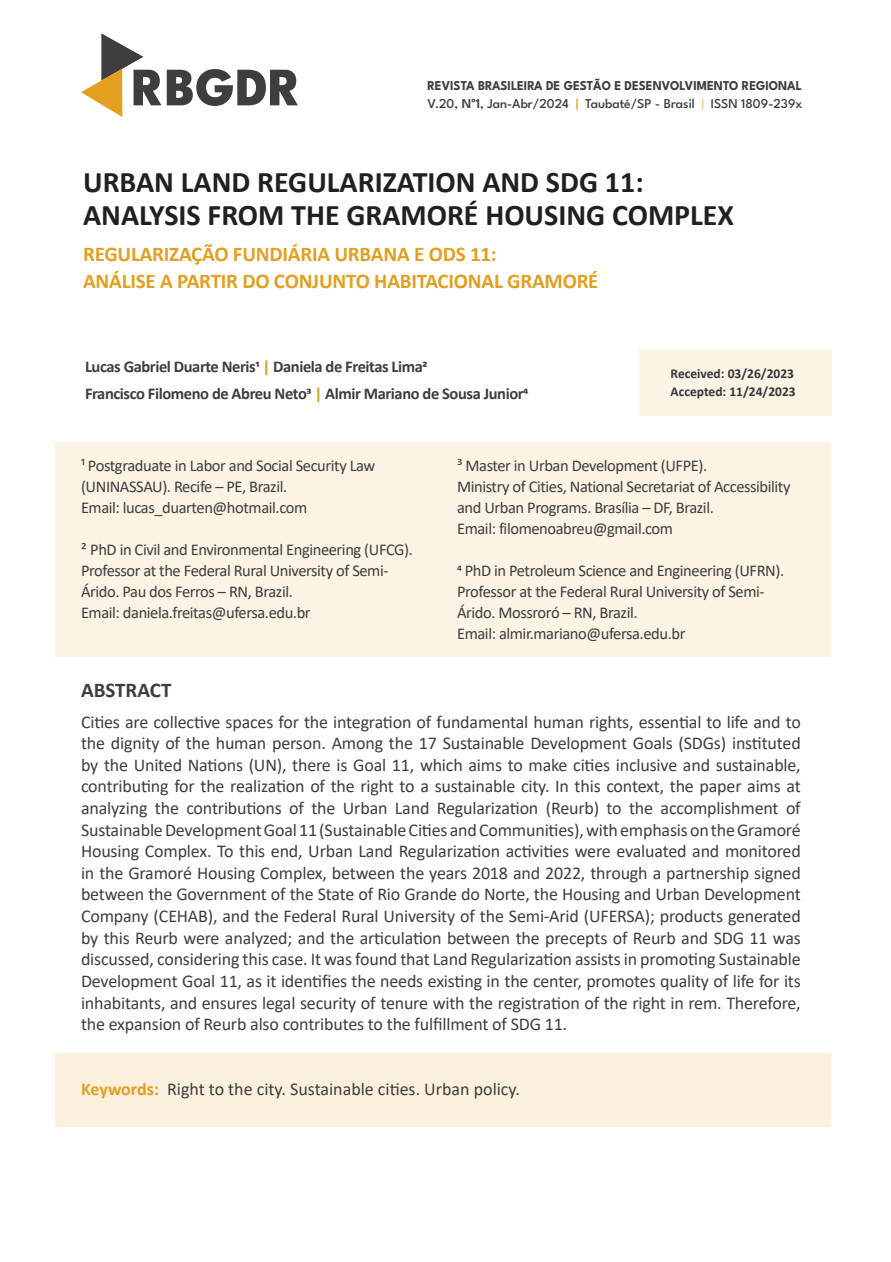
<style>
.page{position:relative;width:891px;height:1262px;background:#fff}
.page>*{position:absolute;margin:0;border:0;box-sizing:border-box;transform-origin:0 0}
.t1{font:800 54px "League Spartan";color:#3e3e3f}
.Titulo_Artigo{font:700 30px/33px "Calibri";color:#231f20}
.Titulo_Artigo-2{font:700 21px/27px "Calibri";letter-spacing:-.01em;color:#e39f20}
.Título_Abstract_e_Re{font:700 21px "Calibri";color:#3e3e3f}
.Resumo_e_Abstract{font:18px/21.6px "Calibri";letter-spacing:-.01em;color:#3e3e3f;text-align:justify}
.Palavra_Chave_-_Text{font:18px "Calibri";color:#3e3e3f}
.Instituições{font:16.5px/21px "Calibri";letter-spacing:-.025em;color:#3e3e3f}
.Autores{font:700 16.5px "Calibri";letter-spacing:-.025em;color:#3e3e3f}
.t2{font:500 13.5px "League Spartan";color:#3e3e3f}
.t3{font:700 13.5px "League Spartan";color:#3e3e3f;scale:.94 1}
.Data_de_Recebido_e_A{font:700 13.5px "Calibri";color:#333739}
.s1{font-weight:600}
.s2{font-family:"Calibri";font-weight:700}
.s3{color:#e39f20}
.s4{font-weight:300;color:#e39f20}
.s5{font-weight:700;color:#e39f20}
</style>
<div class="page">
<div style="left:55px;top:442px;width:776px;height:214px;background:#fbf3e4"></div>
<div style="left:55px;top:1053px;width:776px;height:73px;background:#faf0dd"></div>
<div style="left:639px;top:350px;width:192px;height:66px;background:#fbf3e4"></div>
<svg style="left:81px;top:33px;width:62px;height:84px"></svg>
<h1 class="t1" style="left:132px;top:48px;width:171px">RBGDR</h1>
<p class="t3" style="left:428px;top:76px;width:400px">REVISTA BRASILEIRA DE GESTÃO E DESENVOLVIMENTO REGIONAL</p>
<p class="t2" style="left:428px;top:94px;width:376px">V.20, <span class="s1">N</span><span class="s2">°</span><span class="s1">1</span>, Jan-Abr/2024 <span class="s3">|</span> Taubaté/SP - Brasil <span class="s4">|</span> ISSN 1809-239x</p>
<p class="Titulo_Artigo" style="left:83px;top:165px;width:652px">URBAN LAND REGULARIZATION AND SDG 11:<br>ANALYSIS FROM THE GRAMORÉ HOUSING COMPLEX</p>
<p class="Titulo_Artigo-2" style="left:83px;top:240px;width:517px">REGULARIZAÇÃO FUNDIÁRIA URBANA E ODS 11:<br>ANÁLISE A PARTIR DO CONJUNTO HABITACIONAL GRAMORÉ</p>
<p class="Autores" style="left:85px;top:355px;width:344px">Lucas Gabriel Duarte Neris1 <span class="s3">|</span> Daniela de Freitas Lima2</p>
<p class="Autores" style="left:85px;top:382px;width:445px">Francisco Filomeno de Abreu Neto3 <span class="s3">|</span> Almir Mariano de Sousa Junior4</p>
<p class="Data_de_Recebido_e_A" style="left:671px;top:364px;width:125px">Received: 03/26/2023</p>
<p class="Data_de_Recebido_e_A" style="left:671px;top:382px;width:127px">Accepted: 11/24/2023</p>
<p class="Instituições" style="left:81px;top:455px;width:296px">¹ Postgraduate in Labor and Social Security Law (UNINASSAU). Recife – PE, Brazil.</p>
<p class="Instituições" style="left:81px;top:497px;width:228px">Email: lucas_duarten@hotmail.com</p>
<p class="Instituições" style="left:81px;top:539px;width:334px">² PhD in Civil and Environmental Engineering (UFCG).<br>Professor at the Federal Rural University of Semi-<br>Árido. Pau dos Ferros – RN, Brazil.</p>
<p class="Instituições" style="left:81px;top:602px;width:231px">Email: daniela.freitas@ufersa.edu.br</p>
<p class="Instituições" style="left:457px;top:454px;width:252px">³ Master in Urban Development (UFPE).</p>
<p class="Instituições" style="left:457px;top:475px;width:335px">Ministry of Cities, National Secretariat of Accessibility and Urban Programs. Brasília – DF, Brazil.</p>
<p class="Instituições" style="left:457px;top:517px;width:217px">Email: filomenoabreu@gmail.com</p>
<p class="Instituições" style="left:457px;top:559px;width:329px">4 PhD in Petroleum Science and Engineering (UFRN).<br>Professor at the Federal Rural University of Semi-<br>Árido. Mossroró – RN, Brazil.</p>
<p class="Instituições" style="left:457px;top:622px;width:230px">Email: almir.mariano@ufersa.edu.br</p>
<p class="Título_Abstract_e_Re" style="left:81px;top:675px;width:92px">ABSTRACT</p>
<p class="Resumo_e_Abstract" style="left:81px;top:710px;width:721px">Cities are collective spaces for the integration of fundamental human rights, essential to life and to the dignity of the human person. Among the 17 Sustainable Development Goals (SDGs) instituted by the United Nations (UN), there is Goal 11, which aims to make cities inclusive and sustainable, contributing for the realization of the right to a sustainable city. In this context, the paper aims at analyzing the contributions of the Urban Land Regularization (Reurb) to the accomplishment of Sustainable Development Goal 11 (Sustainable Cities and Communities), with emphasis on the Gramoré Housing Complex. To this end, Urban Land Regularization activities were evaluated and monitored in the Gramoré Housing Complex, between the years 2018 and 2022, through a partnership signed between the Government of the State of Rio Grande do Norte, the Housing and Urban Development Company (CEHAB), and the Federal Rural University of the Semi-Arid (UFERSA); products generated by this Reurb were analyzed; and the articulation between the precepts of Reurb and SDG 11 was discussed, considering this case. It was found that Land Regularization assists in promoting Sustainable Development Goal 11, as it identifies the needs existing in the center, promotes quality of life for its inhabitants, and ensures legal security of tenure with the registration of the right in rem. Therefore, the expansion of Reurb also contributes to the fulfillment of SDG 11.</p>
<p class="Palavra_Chave_-_Text" style="left:81px;top:1076px;width:441px"><span class="s5">Keywords:</span> Right to the city. Sustainable cities. Urban policy.</p>
</div>
